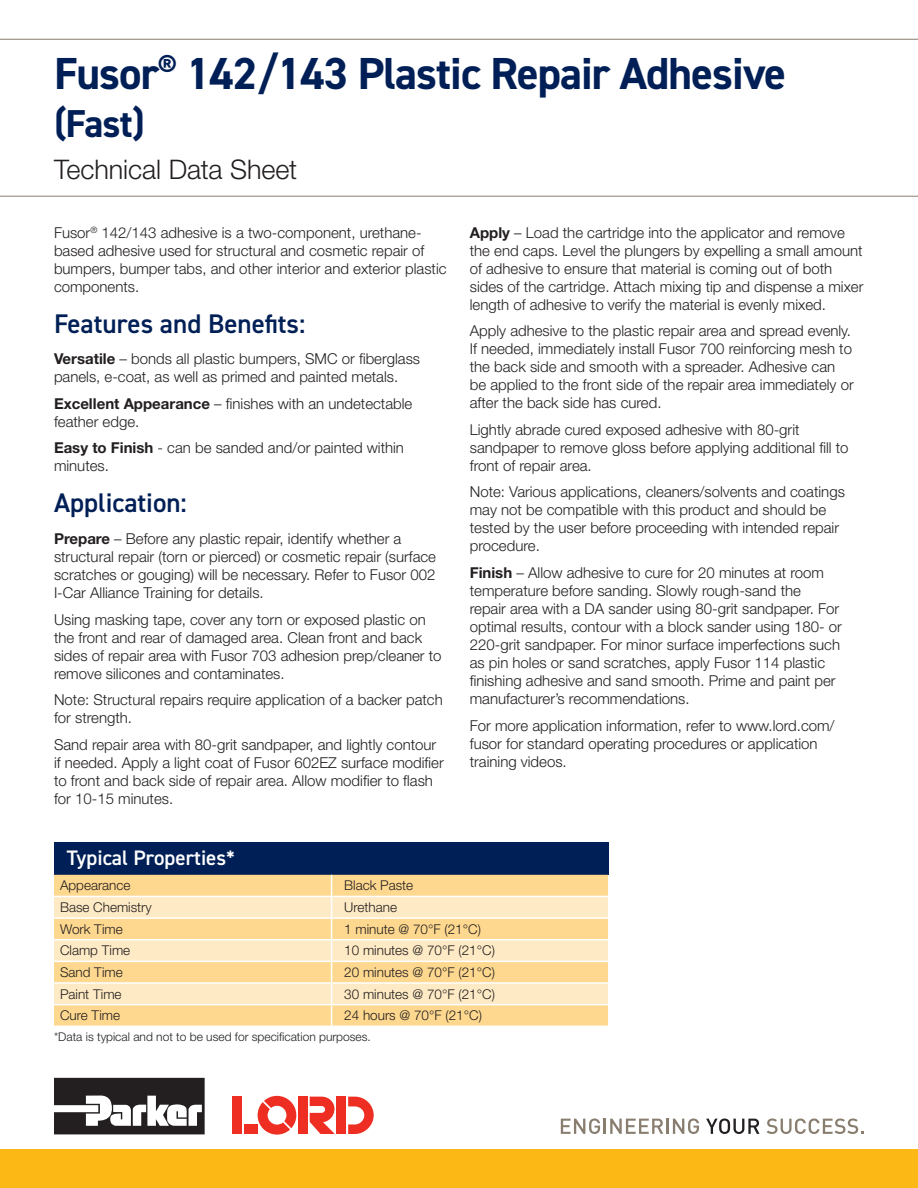
<style>
.page{position:relative;width:918px;height:1188px;background:#fff}
.page>*{position:absolute;margin:0;border:0;box-sizing:border-box;transform-origin:0 0}
.Headline_-_2_lines{font:700 45px "DIN2014";letter-spacing:-.02em;color:#001f56}
.Headline_-_2_lines-2{font:700 39px "DIN2014";color:#001f56}
.Section_Heading{font:600 27px "DIN2014";color:#001f56}
.Document_Type_Subhea{font:300 27px "Helvetica Neue LT Std";letter-spacing:-.005em;color:#231f20}
.Typical_Properties_h{font:600 21px "DIN2014";color:#fff}
.Body_copy{font:300 15px/18px "Helvetica Neue LT Std";color:#231f20}
.Typical_Properties{font:300 13.5px "Helvetica Neue LT Std";color:#231f20}
.Typical_Properites{font:300 13.5px "Helvetica Neue LT Std";color:#231f20}
.Asterisk_Note{font:300 12px "Helvetica Neue LT Std";color:#231f20}
.s1{font-weight:700}
</style>
<div class="page">
<div style="left:0;top:1149px;width:918px;height:39px;background:#fcb814"></div>
<svg style="left:561px;top:1118px;width:102px;height:16px"></svg>
<hr style="left:666px;top:1119px;width:3px;height:15px;background:#887d6e">
<svg style="left:673px;top:1118px;width:26px;height:16px"></svg>
<svg style="left:706px;top:1118px;width:54px;height:16px"></svg>
<svg style="left:767px;top:1118px;width:97px;height:16px"></svg>
<svg style="left:258px;top:1096px;width:38px;height:39px"></svg>
<div style="left:232px;top:1097px;width:10px;height:37px;background:#ee2e22"></div>
<div style="left:298px;top:1097px;width:10px;height:37px;background:#ee2e22"></div>
<div style="left:336px;top:1097px;width:10px;height:37px;background:#ee2e22"></div>
<svg style="left:310px;top:1097px;width:25px;height:37px"></svg>
<div style="left:244px;top:1125px;width:14px;height:9px;background:#ee2e22"></div>
<svg style="left:348px;top:1097px;width:26px;height:37px"></svg>
<svg style="left:54px;top:1078px;width:151px;height:56px"></svg>
<svg style="left:0;top:39px;width:918px;height:158px"></svg>
<div style="left:54px;top:842px;width:554px;height:33px;background:#001f56"></div>
<svg style="left:54px;top:875px;width:554px;height:151px;background:#fed992"></svg>
<svg style="left:54px;top:897px;width:554px;height:107px;background:#fee3af"></svg>
<hr style="left:54px;top:896px;width:278px;height:1px;background:#fff">
<hr style="left:332px;top:896px;width:276px;height:1px;background:#fff">
<hr style="left:54px;top:939px;width:278px;height:1px;background:#fff">
<hr style="left:332px;top:939px;width:276px;height:1px;background:#fff">
<hr style="left:54px;top:961px;width:278px;height:1px;background:#fff">
<hr style="left:332px;top:961px;width:276px;height:1px;background:#fff">
<hr style="left:54px;top:982px;width:278px;height:2px;background:#fff">
<hr style="left:332px;top:982px;width:276px;height:2px;background:#fff">
<hr style="left:54px;top:1004px;width:278px;height:1px;background:#fff">
<hr style="left:332px;top:1004px;width:276px;height:1px;background:#fff">
<svg style="left:331px;top:875px;width:1px;height:151px"></svg>
<hr style="left:54px;top:917px;width:278px;height:2px;background:#fff">
<hr style="left:332px;top:917px;width:276px;height:2px;background:#fff">
<p class="Headline_-_2_lines" style="left:54px;top:44px;width:734px">Fusor<sup>®</sup> 142/143 Plastic Repair Adhesive</p>
<p class="Headline_-_2_lines-2" style="left:54px;top:98px;width:92px">(Fast)</p>
<p class="Document_Type_Subhea" style="left:54px;top:153px;width:245px">Technical Data Sheet</p>
<p class="Body_copy" style="left:54px;top:223px;width:394px">Fusor<sup>®</sup> 142/143 adhesive is a two-component, urethane&shy;based adhesive used for structural and cosmetic repair of bumpers, bumper tabs, and other interior and exterior plastic components.</p>
<p class="Section_Heading" style="left:54px;top:305px;width:253px">Features and Benefits:</p>
<p class="Body_copy" style="left:54px;top:349px;width:368px"><span class="s1">Versatile</span> – bonds all plastic bumpers, SMC or fiberglass panels, e-coat, as well as primed and painted metals.</p>
<p class="Body_copy" style="left:54px;top:394px;width:360px"><span class="s1">Excellent Appearance</span> – finishes with an undetectable feather edge.</p>
<p class="Body_copy" style="left:54px;top:439px;width:352px"><span class="s1">Easy to Finish</span> - can be sanded and/or painted within minutes.</p>
<p class="Section_Heading" style="left:54px;top:485px;width:134px">Application:</p>
<p class="Body_copy" style="left:54px;top:529px;width:384px"><span class="s1">Prepare</span> – Before any plastic repair, identify whether a structural repair (torn or pierced) or cosmetic repair (surface scratches or gouging) will be necessary. Refer to Fusor 002<br>I-Car Alliance Training for details.</p>
<p class="Body_copy" style="left:54px;top:610px;width:389px">Using masking tape, cover any torn or exposed plastic on the front and rear of damaged area. Clean front and back sides of repair area with Fusor 703 adhesion prep/cleaner to remove silicones and contaminates.</p>
<p class="Body_copy" style="left:54px;top:691px;width:390px">Note: Structural repairs require application of a backer patch for strength.</p>
<p class="Body_copy" style="left:54px;top:735px;width:391px">Sand repair area with 80-grit sandpaper, and lightly contour if needed. Apply a light coat of Fusor 602EZ surface modifier to front and back side of repair area. Allow modifier to flash for 10-15 minutes.</p>
<p class="Body_copy" style="left:470px;top:223px;width:395px"><span class="s1">Apply</span> – Load the cartridge into the applicator and remove the end caps. Level the plungers by expelling a small amount of adhesive to ensure that material is coming out of both sides of the cartridge. Attach mixing tip and dispense a mixer length of adhesive to verify the material is evenly mixed.</p>
<p class="Body_copy" style="left:470px;top:322px;width:386px">Apply adhesive to the plastic repair area and spread evenly.<br>If needed, immediately install Fusor 700 reinforcing mesh to the back side and smooth with a spreader. Adhesive can be applied to the front side of the repair area immediately or after the back side has cured.</p>
<p class="Body_copy" style="left:470px;top:420px;width:380px">Lightly abrade cured exposed adhesive with 80-grit sandpaper to remove gloss before applying additional fill to front of repair area.</p>
<p class="Body_copy" style="left:470px;top:483px;width:377px">Note: Various applications, cleaners/solvents and coatings may not be compatible with this product and should be tested by the user before proceeding with intended repair procedure.</p>
<p class="Body_copy" style="left:470px;top:563px;width:374px"><span class="s1">Finish</span> – Allow adhesive to cure for 20 minutes at room temperature before sanding. Slowly rough-sand the<br>repair area with a DA sander using 80-grit sandpaper. For optimal results, contour with a block sander using 180- or 220-grit sandpaper. For minor surface imperfections such as pin holes or sand scratches, apply Fusor 114 plastic finishing adhesive and sand smooth. Prime and paint per manufacturer’s recommendations.</p>
<p class="Body_copy" style="left:470px;top:716px;width:366px">For more application information, refer to www.lord.com/ fusor for standard operating procedures or application training videos.</p>
<p class="Typical_Properties_h" style="left:67px;top:844px;width:170px">Typical Properties*</p>
<p class="Typical_Properites" style="left:60px;top:877px;width:72px">Appearance</p>
<p class="Typical_Properties" style="left:344px;top:877px;width:71px">Black Paste</p>
<p class="Typical_Properites" style="left:60px;top:899px;width:93px">Base Chemistry</p>
<p class="Typical_Properties" style="left:344px;top:899px;width:54px">Urethane</p>
<p class="Typical_Properites" style="left:60px;top:921px;width:64px">Work Time</p>
<p class="Typical_Properties" style="left:344px;top:921px;width:138px">1 minute @ 70°F (21°C)</p>
<p class="Typical_Properites" style="left:60px;top:942px;width:72px">Clamp Time</p>
<p class="Typical_Properties" style="left:344px;top:942px;width:152px">10 minutes @ 70°F (21°C)</p>
<p class="Typical_Properites" style="left:60px;top:964px;width:64px">Sand Time</p>
<p class="Typical_Properties" style="left:344px;top:964px;width:152px">20 minutes @ 70°F (21°C)</p>
<p class="Typical_Properites" style="left:60px;top:986px;width:63px">Paint Time</p>
<p class="Typical_Properties" style="left:344px;top:986px;width:152px">30 minutes @ 70°F (21°C)</p>
<p class="Typical_Properites" style="left:60px;top:1007px;width:62px">Cure Time</p>
<p class="Typical_Properties" style="left:344px;top:1007px;width:139px">24 hours @ 70°F (21°C)</p>
<p class="Asterisk_Note" style="left:54px;top:1030px;width:318px">*Data is typical and not to be used for specification purposes.</p>
</div>
